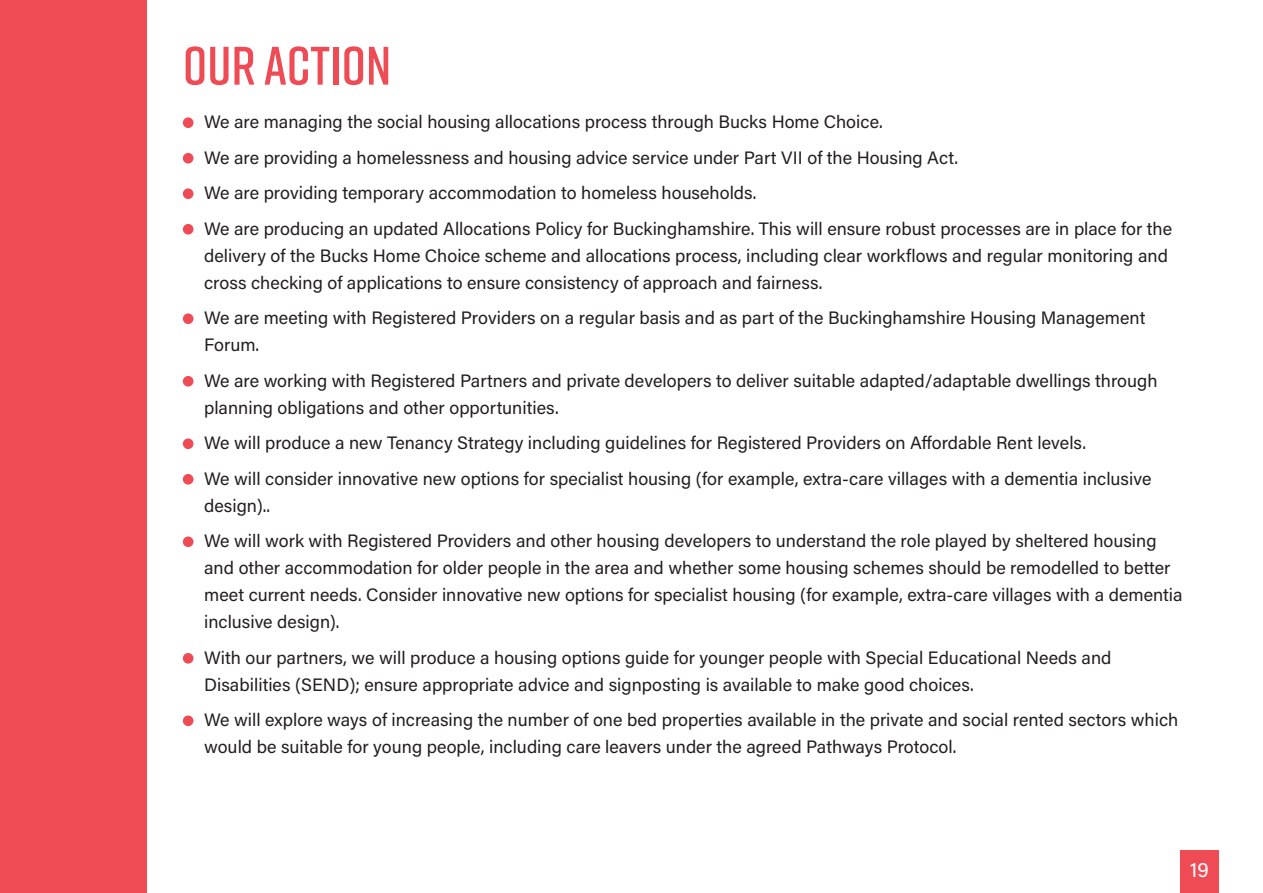
<style>
.page{position:relative;width:1263px;height:893px;background:#fff}
.page>*{position:absolute;margin:0;border:0;box-sizing:border-box;transform-origin:0 0}
.black_text{font:600 54px "Rift";color:#ef4b55}
.t1{font:21px "Acumin Pro";color:#fff}
.black_text-2{font:18px/27px "Acumin Variable Concept";color:#231f20}
</style>
<div class="page">
<div style="left:183px;top:117px;width:10px;height:11px;background:#ef4b55;border-radius:50%"></div>
<div style="left:183px;top:153px;width:10px;height:11px;background:#ef4b55;border-radius:50%"></div>
<div style="left:183px;top:188px;width:10px;height:11px;background:#ef4b55;border-radius:50%"></div>
<div style="left:183px;top:224px;width:10px;height:11px;background:#ef4b55;border-radius:50%"></div>
<div style="left:183px;top:313px;width:10px;height:11px;background:#ef4b55;border-radius:50%"></div>
<div style="left:183px;top:376px;width:10px;height:11px;background:#ef4b55;border-radius:50%"></div>
<div style="left:183px;top:438px;width:10px;height:11px;background:#ef4b55;border-radius:50%"></div>
<div style="left:183px;top:474px;width:10px;height:11px;background:#ef4b55;border-radius:50%"></div>
<div style="left:183px;top:536px;width:10px;height:11px;background:#ef4b55;border-radius:50%"></div>
<div style="left:183px;top:653px;width:10px;height:11px;background:#ef4b55;border-radius:50%"></div>
<div style="left:183px;top:715px;width:10px;height:11px;background:#ef4b55;border-radius:50%"></div>
<div style="left:0;top:0;width:147px;height:893px;background:#ef4b55"></div>
<div style="left:1180px;top:850px;width:38px;height:43px;background:#ef4b55"></div>
<p class="black_text" style="left:183px;top:27px;width:210px">OUR ACTION</p>
<p class="black_text-2" style="left:204px;top:108px;width:680px">We are managing the social housing allocations process through Bucks Home Choice.</p>
<p class="black_text-2" style="left:204px;top:143px;width:755px">We are providing a homelessness and housing advice service under Part VII of the Housing Act.</p>
<p class="black_text-2" style="left:204px;top:179px;width:554px">We are providing temporary accommodation to homeless households.</p>
<p class="black_text-2" style="left:204px;top:214px;width:969px">We are producing an updated Allocations Policy for Buckinghamshire. This will ensure robust processes are in place for the delivery of the Bucks Home Choice scheme and allocations process, including clear workflows and regular monitoring and cross checking of applications to ensure consistency of approach and fairness.</p>
<p class="black_text-2" style="left:204px;top:304px;width:943px">We are meeting with Registered Providers on a regular basis and as part of the Buckinghamshire Housing Management<br>Forum.</p>
<p class="black_text-2" style="left:204px;top:366px;width:955px">We are working with Registered Partners and private developers to deliver suitable adapted/adaptable dwellings through planning obligations and other opportunities.</p>
<p class="black_text-2" style="left:204px;top:429px;width:883px">We will produce a new Tenancy Strategy including guidelines for Registered Providers on Affordable Rent levels.</p>
<p class="black_text-2" style="left:204px;top:464px;width:949px">We will consider innovative new options for specialist housing (for example, extra-care villages with a dementia inclusive design)..</p>
<p class="black_text-2" style="left:204px;top:527px;width:980px">We will work with Registered Providers and other housing developers to understand the role played by sheltered housing and other accommodation for older people in the area and whether some housing schemes should be remodelled to better meet current needs. Consider innovative new options for specialist housing (for example, extra-care villages with a dementia inclusive design).</p>
<p class="black_text-2" style="left:204px;top:643px;width:909px">With our partners, we will produce a housing options guide for younger people with Special Educational Needs and<br>Disabilities (SEND); ensure appropriate advice and signposting is available to make good choices.</p>
<p class="black_text-2" style="left:204px;top:706px;width:976px">We will explore ways of increasing the number of one bed properties available in the private and social rented sectors which would be suitable for young people, including care leavers under the agreed Pathways Protocol.</p>
<p class="t1" style="left:1190px;top:855px;width:21px">19</p>
</div>
